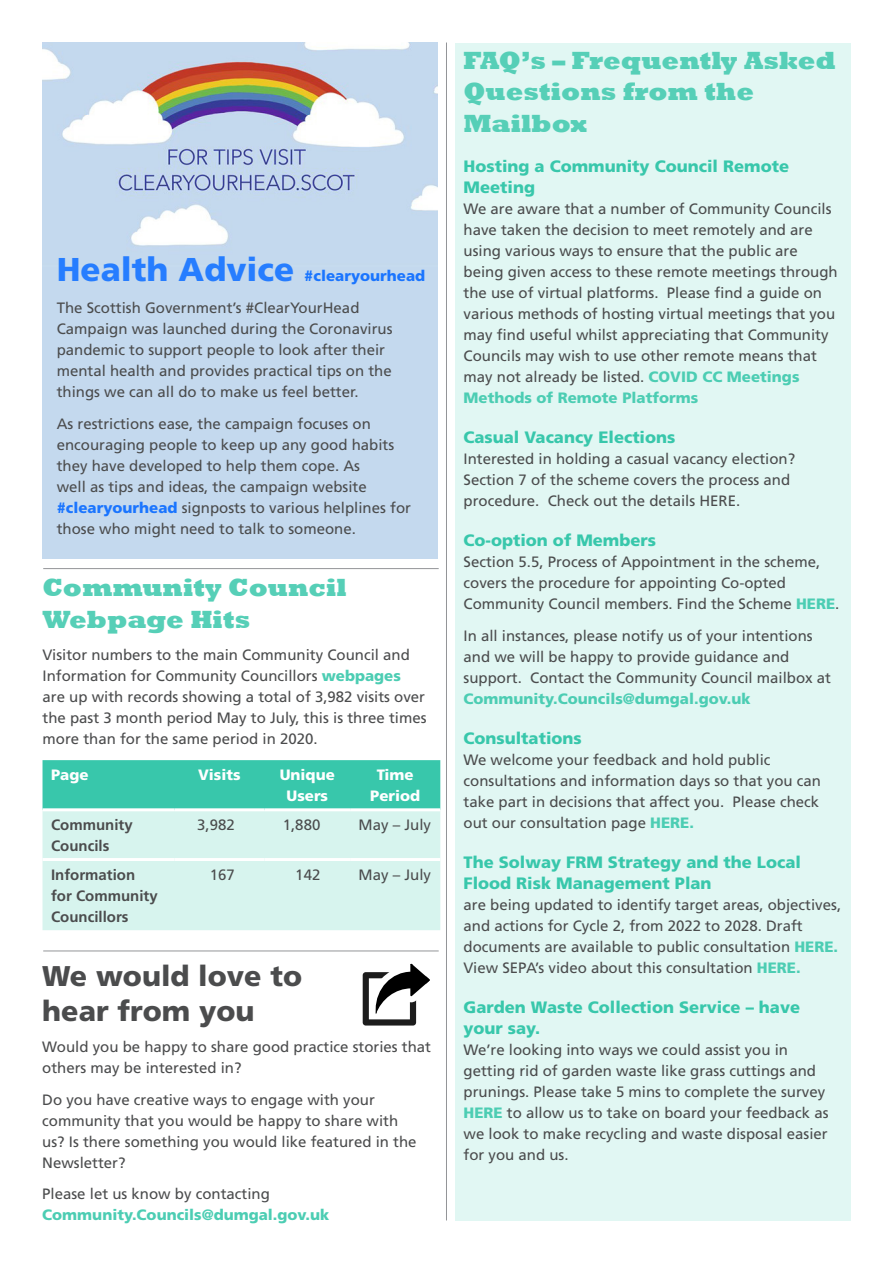
<style>
.page{position:relative;width:893px;height:1263px;background:#fff}
.page>*{position:absolute;margin:0;border:0;box-sizing:border-box;transform-origin:0 0}
.Body_text{font:900 28.5px/34.5px "Frutiger";color:#4b4c4d}
.Body_text-2{font:800 25.5px/31.5px "Rockwell";color:#56cfb7}
.Subheading{font:900 16.5px/21px "Frutiger";color:#38c7ab}
.Body_text-3{font:15px/21px "Frutiger";color:#4b4c4d}
.Body_text-4{font:900 15px/21px "Frutiger";color:#4ccdb3}
.Body_text-5{font:700 15px/21px "Frutiger";color:#4b4c4d}
.Body_text-6{font:900 15px/21px "Frutiger";color:#fff;text-align:center}
.Body_text-7{font:900 15px "Frutiger";color:#1a75ff}
.s1{font-size:33px;color:#267dff}
.s2{font-weight:900;color:#1a75ff}
.s3{font-weight:900;color:#4ccdb3}
.s4{font-weight:400;color:#4b4c4d}
</style>
<div class="page">
<div style="left:43px;top:43px;width:395px;height:515px;background:#c4d9ee"></div>
<img style="left:43px;top:43px;width:395px;height:203px">
<hr style="left:446px;top:43px;width:1px;height:1177px;background:#939598">
<div style="left:455px;top:43px;width:395px;height:1177px;background:#e1f7f3"></div>
<div style="left:43px;top:760px;width:397px;height:48px;background:#38c7ab"></div>
<div style="left:43px;top:811px;width:397px;height:119px;background:#d7f4ee"></div>
<hr style="left:43px;top:858px;width:131px;height:3px;background:#fff">
<hr style="left:174px;top:858px;width:91px;height:3px;background:#fff">
<hr style="left:265px;top:858px;width:85px;height:3px;background:#fff">
<hr style="left:350px;top:858px;width:90px;height:3px;background:#fff">
<hr style="left:43px;top:568px;width:396px;height:1px;background:#939598">
<hr style="left:43px;top:950px;width:396px;height:1px;background:#939598">
<svg style="left:363px;top:964px;width:67px;height:61px"></svg>
<p class="Body_text-7" style="left:57px;top:267px;width:370px"><span class="s1">Health Advice</span> #clearyourhead</p>
<p class="Body_text-3" style="left:57px;top:297px;width:337px">The Scottish Government’s #ClearYourHead Campaign was launched during the Coronavirus pandemic to support people to look after their mental health and provides practical tips on the things we can all do to make us feel better.</p>
<p class="Body_text-3" style="left:57px;top:413px;width:356px">As restrictions ease, the campaign focuses on encouraging people to keep up any good habits they have developed to help them cope. As<br>well as tips and ideas, the campaign website <span class="s2">#clearyourhead</span> signposts to various helplines for those who might need to talk to someone.</p>
<p class="Body_text-2" style="left:43px;top:572px;width:306px">Community Council<br>Webpage Hits</p>
<p class="Body_text-3" style="left:43px;top:644px;width:385px">Visitor numbers to the main Community Council and Information for Community Councillors <span class="s3">webpages </span>are up with records showing a total of 3,982 visits over the past 3 month period May to July, this is three times more than for the same period in 2020.</p>
<p class="Body_text-6" style="left:51px;top:764px;width:39px">Page</p>
<p class="Body_text-6" style="left:198px;top:764px;width:44px">Visits</p>
<p class="Body_text-6" style="left:280px;top:764px;width:57px">Unique<br>Users</p>
<p class="Body_text-6" style="left:370px;top:764px;width:52px">Time<br>Period</p>
<p class="Body_text-5" style="left:51px;top:814px;width:83px">Community<br>Councils</p>
<p class="Body_text-3" style="left:197px;top:814px;width:39px">3,982</p>
<p class="Body_text-3" style="left:283px;top:814px;width:39px">1,880</p>
<p class="Body_text-3" style="left:359px;top:814px;width:74px">May – July</p>
<p class="Body_text-5" style="left:51px;top:864px;width:108px">Information for Community<br>Councillors</p>
<p class="Body_text-3" style="left:210px;top:864px;width:27px">167</p>
<p class="Body_text-3" style="left:295px;top:864px;width:27px">142</p>
<p class="Body_text-3" style="left:359px;top:864px;width:74px">May – July</p>
<p class="Body_text" style="left:42px;top:958px;width:261px">We would love to hear from you</p>
<p class="Body_text-3" style="left:42px;top:1036px;width:390px">Would you be happy to share good practice stories that others may be interested in?</p>
<p class="Body_text-3" style="left:42px;top:1089px;width:376px">Do you have creative ways to engage with your community that you would be happy to share with us? Is there something you would like featured in the Newsletter?</p>
<p class="Body_text-4" style="left:42px;top:1183px;width:289px"><span class="s4">Please let us know by contacting<br></span>Community.Councils@dumgal.gov.uk</p>
<p class="Body_text-2" style="left:463px;top:45px;width:374px">FAQ’s – Frequently Asked<br>Questions from the<br>Mailbox</p>
<p class="Subheading" style="left:463px;top:155px;width:327px">Hosting a Community Council Remote<br>Meeting</p>
<p class="Body_text-3" style="left:463px;top:198px;width:376px">We are aware that a number of Community Councils have taken the decision to meet remotely and are using various ways to ensure that the public are being given access to these remote meetings through the use of virtual platforms. Please find a guide on various methods of hosting virtual meetings that you may find useful whilst appreciating that Community Councils may wish to use other remote means that may not already be listed. <span class="s3">COVID CC Meetings Methods of Remote Platforms</span></p>
<p class="Subheading" style="left:463px;top:426px;width:213px">Casual Vacancy Elections</p>
<p class="Body_text-3" style="left:463px;top:448px;width:333px">Interested in holding a casual vacancy election?<br>Section 7 of the scheme covers the process and procedure. Check out the details HERE.</p>
<p class="Subheading" style="left:463px;top:530px;width:194px">Co-option of Members</p>
<p class="Body_text-3" style="left:463px;top:551px;width:377px">Section 5.5, Process of Appointment in the scheme, covers the procedure for appointing Co-opted<br>Community Council members. Find the Scheme <span class="s3">HERE</span>.</p>
<p class="Body_text-3" style="left:463px;top:625px;width:369px">In all instances, please notify us of your intentions and we will be happy to provide guidance and support. Contact the Community Council mailbox at <span class="s3">Community.Councils@dumgal.gov.uk</span></p>
<p class="Subheading" style="left:463px;top:727px;width:120px">Consultations</p>
<p class="Body_text-3" style="left:463px;top:749px;width:359px">We welcome your feedback and hold public consultations and information days so that you can take part in decisions that affect you. Please check out our consultation page <span class="s3">HERE.</span></p>
<p class="Subheading" style="left:463px;top:851px;width:339px">The Solway FRM Strategy and the Local<br>Flood Risk Management Plan</p>
<p class="Body_text-3" style="left:463px;top:894px;width:379px">are being updated to identify target areas, objectives, and actions for Cycle 2, from 2022 to 2028. Draft documents are available to public consultation <span class="s3">HERE.<br></span>View SEPA’s video about this consultation <span class="s3">HERE.</span></p>
<p class="Subheading" style="left:463px;top:997px;width:338px">Garden Waste Collection Service – have your say.</p>
<p class="Body_text-3" style="left:463px;top:1039px;width:367px">We’re looking into ways we could assist you in getting rid of garden waste like grass cuttings and prunings. Please take 5 mins to complete the survey <span class="s3">HERE</span> to allow us to take on board your feedback as we look to make recycling and waste disposal easier for you and us.</p>
</div>
